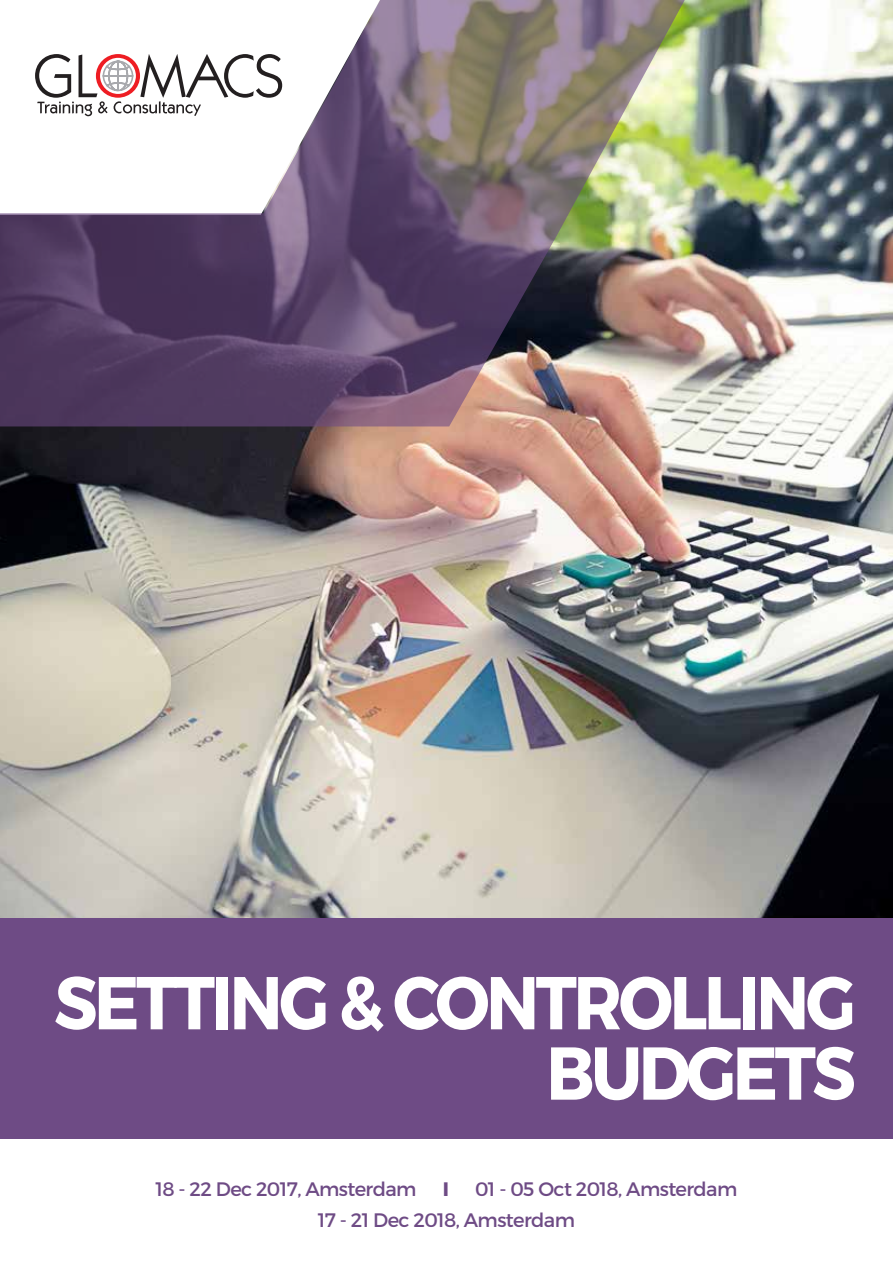
<style>
.page{position:relative;width:893px;height:1263px;background:#fff}
.page>*{position:absolute;margin:0;border:0;box-sizing:border-box;transform-origin:0 0}
.t1{font:700 74.7px/70.3px "Montserrat";letter-spacing:-.05em;color:#fff;text-align:right;scale:.9 1}
.t2{font:19.5px/31.5px "Montserrat";letter-spacing:-.03em;color:#6e4b85}
.t3{font:700 19.5px "Montserrat";color:#6e4b85}
</style>
<div class="page">
<img style="left:0;top:0;width:893px;height:918px">
<div style="left:0;top:918px;width:893px;height:220px;background:#6e4b85"></div>
<img style="left:0;top:0;width:685px;height:426px">
<h1 class="t1" style="left:54px;top:969px;width:892px">SETTING &amp; CONTROLLING<br>BUDGETS</h1>
<p class="t2" style="left:156px;top:1173px;width:263px">18 - 22 Dec 2017, Amsterdam</p>
<p class="t3" style="left:443px;top:1176px;width:8px">I</p>
<p class="t2" style="left:318px;top:1173px;width:421px;text-indent:157px">01 - 05 Oct 2018, Amsterdam<br>17 - 21 Dec 2018, Amsterdam</p>
</div>
